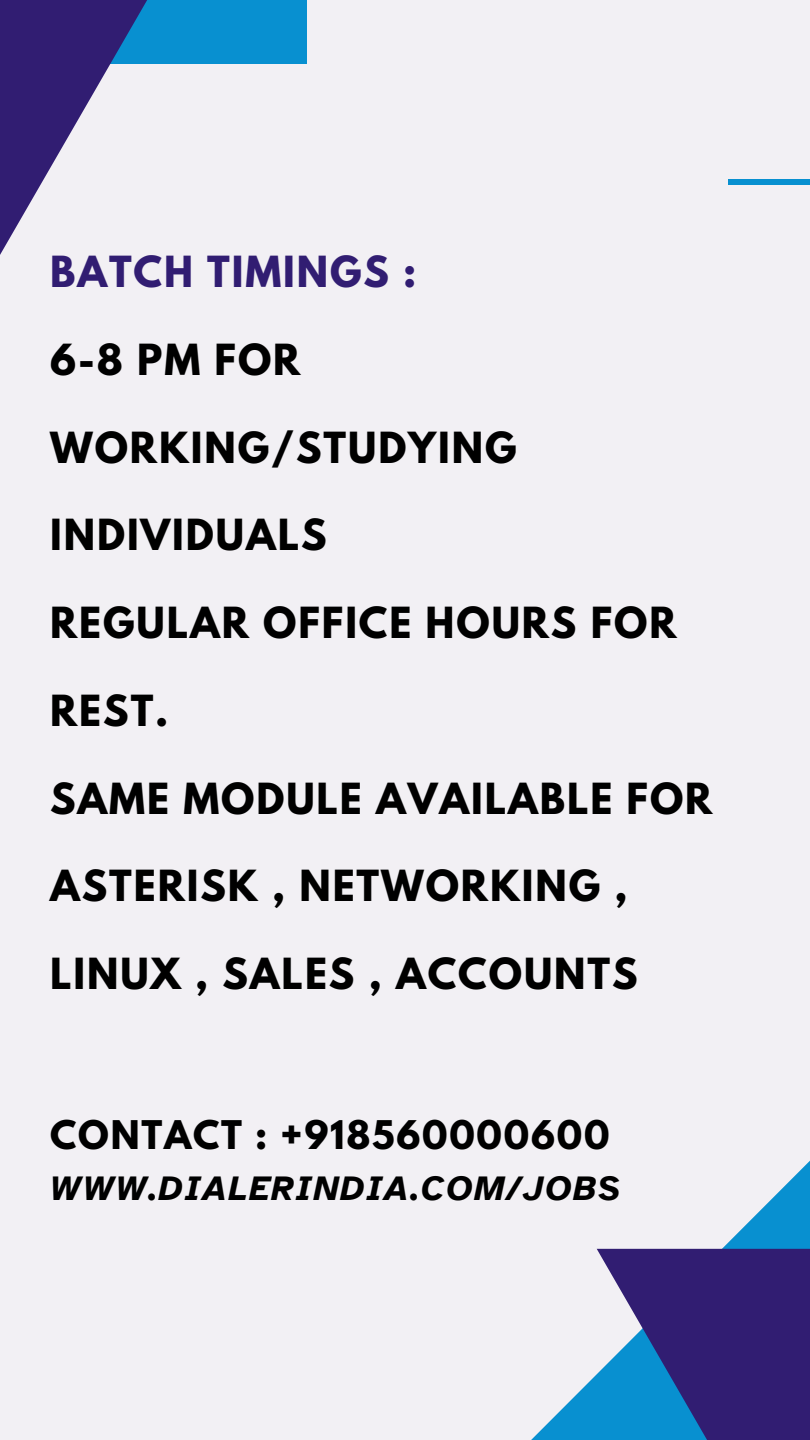
<style>
.page{position:relative;width:810px;height:1440px;background:#f2f0f4}
.page>*{position:absolute;margin:0;border:0;box-sizing:border-box;transform-origin:0 0}
.t1{font:700 38px "League Spartan";letter-spacing:.05em;color:#000}
.t2{font:700 38px "League Spartan";letter-spacing:.05em;color:#311d72}
.t3{font:italic 700 35px/51px "Atkinson Hyperlegible";letter-spacing:.05em;color:#000}
.s1{font-family:"League Spartan";font-style:normal}
</style>
<div class="page">
<div style="left:0;top:0;width:306px;height:64px;background:#0890d0"></div>
<svg style="left:0;top:0;width:147px;height:255px"></svg>
<svg style="left:531px;top:1161px;width:279px;height:279px"></svg>
<svg style="left:597px;top:1249px;width:213px;height:191px;background:#36418c"></svg>
<div style="left:729px;top:180px;width:81px;height:5px;background:#0890d0"></div>
<h1 class="t2" style="left:50px;top:253px;width:368px">BATCH TIMINGS :</h1>
<h1 class="t1" style="left:50px;top:341px;width:252px">6-8 PM FOR</h1>
<h1 class="t1" style="left:50px;top:428px;width:468px">WORKING/STUDYING</h1>
<h1 class="t1" style="left:50px;top:516px;width:278px">INDIVIDUALS</h1>
<h1 class="t1" style="left:50px;top:604px;width:628px">REGULAR OFFICE HOURS FOR</h1>
<h1 class="t1" style="left:50px;top:692px;width:120px">REST.</h1>
<h1 class="t1" style="left:50px;top:779px;width:664px">SAME MODULE AVAILABLE FOR</h1>
<h1 class="t1" style="left:50px;top:867px;width:579px">ASTERISK , NETWORKING ,</h1>
<h1 class="t1" style="left:50px;top:955px;width:589px">LINUX , SALES , ACCOUNTS</h1>
<h1 class="t3" style="left:50px;top:1112px;width:572px"><span class="s1">CONTACT : +918560000600<br></span>WWW.DIALERINDIA.COM/JOBS</h1>
</div>
